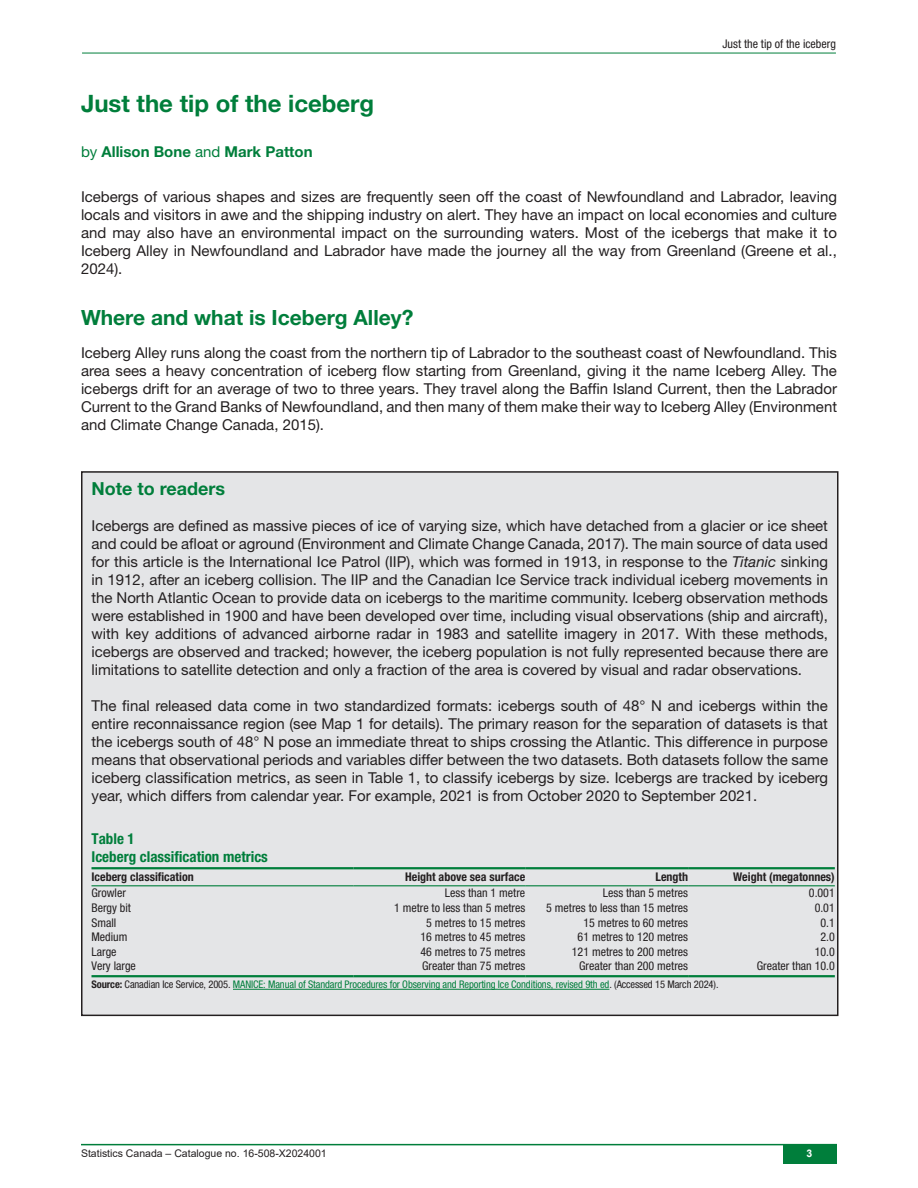
<style>
.page{position:relative;width:918px;height:1188px;background:#fff}
.page>*{position:absolute;margin:0;border:0;box-sizing:border-box;transform-origin:0 0}
.pg_1_title-titre_-_n{font:700 24px "Helvetica Neue LT Std";color:#007e3b}
.t1{font:700 21px "Helvetica Neue LT Std";color:#007e3b}
.H2_Box{font:700 18px "Helvetica Neue LT Std";color:#007e3b}
.Body_Text_End{font:15px/18px "Helvetica Neue LT Std";color:#231f20;text-align:justify}
.Body_Text{font:15px/18px "Helvetica Neue LT Std";color:#231f20;text-align:justify}
.Table_Header_-_Non_T{font:700 condensed 15px/18px "Helvetica Neue LT Std";color:#007e3b}
.pg_1_author-auteur{font:700 15px "Helvetica Neue LT Std";color:#007e3b}
.TD_-_Data{font:condensed 12px "Helvetica Neue LT Std";color:#231f20}
.TD_-_Data_Last{font:condensed 12px "Helvetica Neue LT Std";color:#231f20}
.TH_-_Header_R{font:700 condensed 12px "Helvetica Neue LT Std";color:#231f20}
.TR_-_Rowstub{font:condensed 12px "Helvetica Neue LT Std";color:#231f20}
.TH_-_Header_L{font:700 condensed 12px "Helvetica Neue LT Std";color:#231f20}
.TF_-_Note_Source{font:condensed 10.5px "Helvetica Neue LT Std";letter-spacing:-.01em;color:#007e3b}
.t2{font:10.5px "Arial";color:#231f20}
.t3{font:700 10.5px "Arial";color:#fff}
.s1{font-weight:400}
.s2{font-style:italic}
.s3{font-weight:700;color:#231f20}
.s4{color:#231f20}
</style>
<div class="page">
<hr style="left:82px;top:53px;width:754px;height:1px;background:#007e3b">
<div style="left:783px;top:1145px;width:54px;height:19px;background:#007e3b"></div>
<hr style="left:81px;top:1144px;width:756px;height:1px;background:#007e3b">
<div style="left:82px;top:472px;width:756px;height:543px;background:#e4e5e7"></div>
<hr style="left:353px;top:885px;width:172px;height:1px;background:#007e3b">
<hr style="left:688px;top:885px;width:147px;height:1px;background:#007e3b">
<hr style="left:92px;top:975px;width:261px;height:2px;background:#007e3b">
<hr style="left:688px;top:975px;width:147px;height:2px;background:#007e3b">
<hr style="left:353px;top:975px;width:172px;height:2px;background:#007e3b">
<hr style="left:525px;top:975px;width:163px;height:2px;background:#007e3b">
<hr style="left:92px;top:885px;width:261px;height:1px;background:#007e3b">
<hr style="left:525px;top:885px;width:163px;height:1px;background:#007e3b">
<hr style="left:92px;top:867px;width:261px;height:2px;background:#007e3b">
<hr style="left:353px;top:867px;width:172px;height:2px;background:#007e3b">
<hr style="left:525px;top:867px;width:163px;height:2px;background:#007e3b">
<hr style="left:688px;top:867px;width:147px;height:2px;background:#007e3b">
<hr style="left:233px;top:989px;width:376px;height:1px;background:#007e3b">
<p class="TD_-_Data" style="left:722px;top:37px;width:115px">Just the tip of the iceberg</p>
<p class="pg_1_title-titre_-_n" style="left:81px;top:88px;width:295px">Just the tip of the iceberg</p>
<p class="pg_1_author-auteur" style="left:81px;top:142px;width:233px"><span class="s1">by</span> Allison Bone <span class="s1">and</span> Mark Patton</p>
<p class="Body_Text_End" style="left:81px;top:187px;width:757px">Icebergs of various shapes and sizes are frequently seen off the coast of Newfoundland and Labrador, leaving locals and visitors in awe and the shipping industry on alert. They have an impact on local economies and culture and may also have an environmental impact on the surrounding waters. Most of the icebergs that make it to Iceberg Alley in Newfoundland and Labrador have made the journey all the way from Greenland (Greene et al., 2024).</p>
<h1 class="t1" style="left:81px;top:304px;width:334px">Where and what is Iceberg Alley?</h1>
<p class="Body_Text_End" style="left:81px;top:343px;width:758px">Iceberg Alley runs along the coast from the northern tip of Labrador to the southeast coast of Newfoundland. This area sees a heavy concentration of iceberg flow starting from Greenland, giving it the name Iceberg Alley. The icebergs drift for an average of two to three years. They travel along the Baffin Island Current, then the Labrador Current to the Grand Banks of Newfoundland, and then many of them make their way to Iceberg Alley (Environment and Climate Change Canada, 2015).</p>
<p class="H2_Box" style="left:92px;top:477px;width:135px">Note to readers</p>
<p class="Body_Text" style="left:92px;top:516px;width:738px">Icebergs are defined as massive pieces of ice of varying size, which have detached from a glacier or ice sheet and could be afloat or aground (Environment and Climate Change Canada, 2017). The main source of data used for this article is the International Ice Patrol (IIP), which was formed in 1913, in response to the <span class="s2">Titanic</span> sinking in 1912, after an iceberg collision. The IIP and the Canadian Ice Service track individual iceberg movements in the North Atlantic Ocean to provide data on icebergs to the maritime community. Iceberg observation methods were established in 1900 and have been developed over time, including visual observations (ship and aircraft), with key additions of advanced airborne radar in 1983 and satellite imagery in 2017. With these methods, icebergs are observed and tracked; however, the iceberg population is not fully represented because there are limitations to satellite detection and only a fraction of the area is covered by visual and radar observations.</p>
<p class="Body_Text_End" style="left:92px;top:696px;width:738px">The final released data come in two standardized formats: icebergs south of 48° N and icebergs within the entire reconnaissance region (see Map 1 for details). The primary reason for the separation of datasets is that the icebergs south of 48° N pose an immediate threat to ships crossing the Atlantic. This difference in purpose means that observational periods and variables differ between the two datasets. Both datasets follow the same iceberg classification metrics, as seen in Table 1, to classify icebergs by size. Icebergs are tracked by iceberg year, which differs from calendar year. For example, 2021 is from October 2020 to September 2021.</p>
<p class="Table_Header_-_Non_T" style="left:92px;top:830px;width:178px">Table 1<br>Iceberg classification metrics</p>
<p class="TH_-_Header_L" style="left:92px;top:870px;width:104px">Iceberg classification</p>
<p class="TH_-_Header_R" style="left:405px;top:870px;width:122px">Height above sea surface</p>
<p class="TH_-_Header_R" style="left:655px;top:870px;width:34px">Length</p>
<p class="TH_-_Header_R" style="left:733px;top:870px;width:103px">Weight (megatonnes)</p>
<p class="TR_-_Rowstub" style="left:92px;top:886px;width:36px">Growler</p>
<p class="TD_-_Data" style="left:445px;top:886px;width:82px">Less than 1 metre</p>
<p class="TD_-_Data" style="left:603px;top:886px;width:87px">Less than 5 metres</p>
<p class="TD_-_Data" style="left:809px;top:886px;width:27px">0.001</p>
<p class="TR_-_Rowstub" style="left:92px;top:901px;width:41px">Bergy bit</p>
<p class="TD_-_Data" style="left:394px;top:901px;width:133px">1 metre to less than 5 metres</p>
<p class="TD_-_Data" style="left:546px;top:901px;width:143px">5 metres to less than 15 metres</p>
<p class="TD_-_Data" style="left:815px;top:901px;width:22px">0.01</p>
<p class="TR_-_Rowstub" style="left:92px;top:915px;width:26px">Small</p>
<p class="TD_-_Data" style="left:426px;top:915px;width:100px">5 metres to 15 metres</p>
<p class="TD_-_Data" style="left:583px;top:915px;width:106px">15 metres to 60 metres</p>
<p class="TD_-_Data" style="left:820px;top:915px;width:16px">0.1</p>
<p class="TR_-_Rowstub" style="left:92px;top:930px;width:37px">Medium</p>
<p class="TD_-_Data" style="left:421px;top:930px;width:106px">16 metres to 45 metres</p>
<p class="TD_-_Data" style="left:578px;top:930px;width:112px">61 metres to 120 metres</p>
<p class="TD_-_Data" style="left:820px;top:930px;width:16px">2.0</p>
<p class="TR_-_Rowstub" style="left:92px;top:944px;width:27px">Large</p>
<p class="TD_-_Data" style="left:421px;top:944px;width:106px">46 metres to 75 metres</p>
<p class="TD_-_Data" style="left:572px;top:944px;width:118px">121 metres to 200 metres</p>
<p class="TD_-_Data" style="left:815px;top:944px;width:22px">10.0</p>
<p class="TR_-_Rowstub" style="left:92px;top:959px;width:46px">Very large</p>
<p class="TD_-_Data_Last" style="left:422px;top:959px;width:105px">Greater than 75 metres</p>
<p class="TD_-_Data_Last" style="left:579px;top:959px;width:110px">Greater than 200 metres</p>
<p class="TD_-_Data_Last" style="left:757px;top:959px;width:80px">Greater than 10.0</p>
<p class="TF_-_Note_Source" style="left:92px;top:978px;width:629px"><span class="s3">Source:</span> <span class="s4">Canadian Ice Service, 2005.</span> MANICE: Manual of Standard Procedures for Observing and Reporting Ice Conditions, revised 9th ed<span class="s4">. (Accessed 15 March 2024).</span></p>
<p class="t2" style="left:81px;top:1146px;width:247px">Statistics Canada – Catalogue no. 16-508-X2024001</p>
<p class="t3" style="left:806px;top:1146px;width:7px">3</p>
</div>
